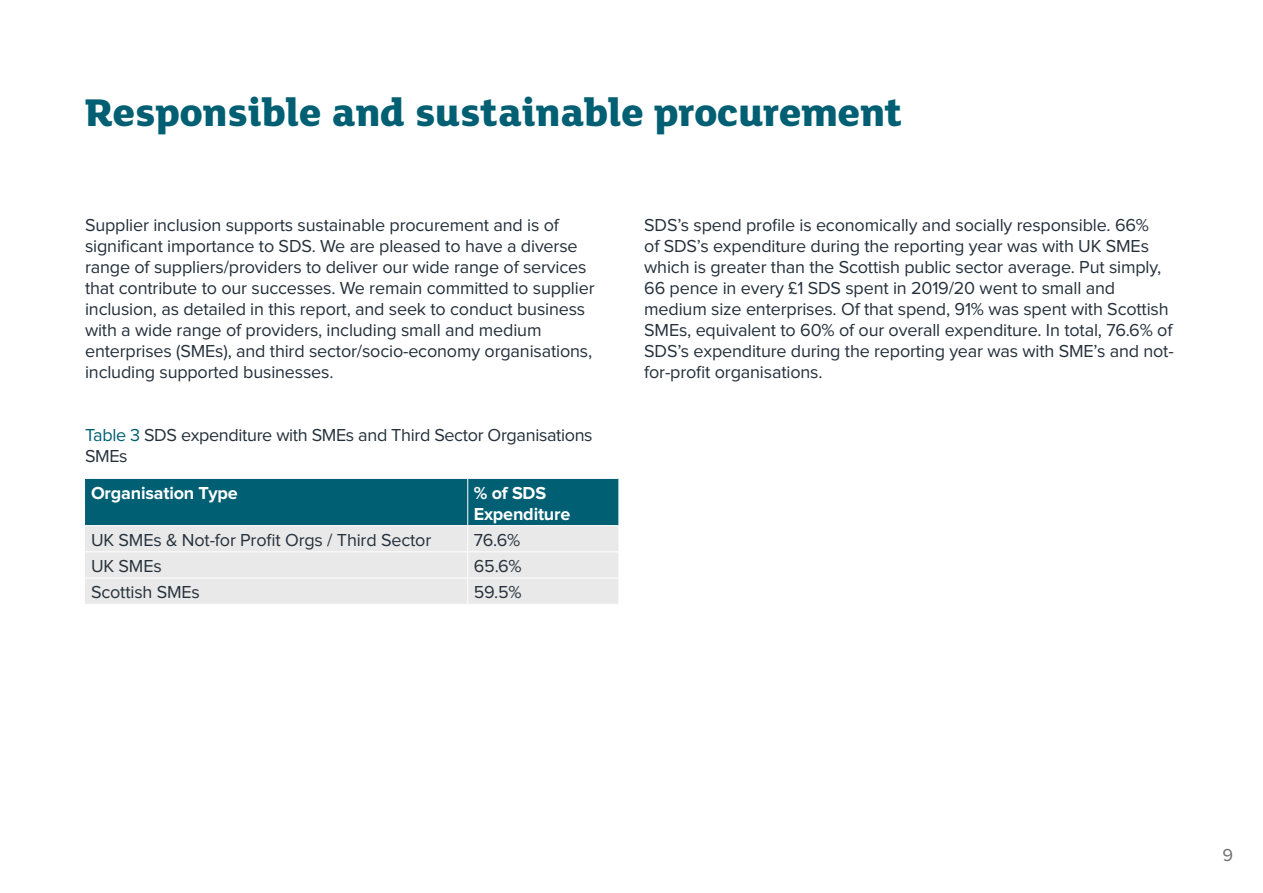
<style>
.page{position:relative;width:1263px;height:893px;background:#fff}
.page>*{position:absolute;margin:0;border:0;box-sizing:border-box;transform-origin:0 0}
.t1{font:800 42px "FS Lola";color:#005f72}
.t2{font:18px/21px "Proxima Nova";letter-spacing:-.01em;color:#25303b}
.t3{font:700 18px/21px "Proxima Nova";letter-spacing:-.01em;color:#fff}
.t4{font:18px "Proxima Nova";color:#706f6f}
.s1{color:#005f72}
</style>
<div class="page">
<svg style="left:85px;top:479px;width:533px;height:125px;background:#91b5bc"></svg>
<hr style="left:85px;top:551px;width:383px;height:1px;background:#fff">
<hr style="left:468px;top:551px;width:150px;height:1px;background:#fff">
<hr style="left:85px;top:578px;width:383px;height:1px;background:#fff">
<hr style="left:468px;top:578px;width:150px;height:1px;background:#fff">
<hr style="left:467px;top:479px;width:1px;height:46px;background:#fff">
<hr style="left:85px;top:525px;width:383px;height:1px;background:#fff">
<hr style="left:468px;top:525px;width:150px;height:1px;background:#fff">
<h1 class="t1" style="left:85px;top:83px;width:819px">Responsible and sustainable procurement</h1>
<p class="t2" style="left:85px;top:216px;width:511px">Supplier inclusion supports sustainable procurement and is of significant importance to SDS. We are pleased to have a diverse range of suppliers/providers to deliver our wide range of services that contribute to our successes. We remain committed to supplier inclusion, as detailed in this report, and seek to conduct business with a wide range of providers, including small and medium enterprises (SMEs), and third sector/socio-economy organisations, including supported businesses.</p>
<p class="t2" style="left:644px;top:216px;width:531px">SDS’s spend profile is economically and socially responsible. 66%<br>of SDS’s expenditure during the reporting year was with UK SMEs which is greater than the Scottish public sector average. Put simply, 66 pence in every £1 SDS spent in 2019/20 went to small and medium size enterprises. Of that spend, 91% was spent with Scottish SMEs, equivalent to 60% of our overall expenditure. In total, 76.6% of SDS’s expenditure during the reporting year was with SME’s and not&shy;for-profit organisations.</p>
<p class="t2" style="left:85px;top:426px;width:509px"><span class="s1">Table 3</span> SDS expenditure with SMEs and Third Sector Organisations<br>SMEs</p>
<p class="t3" style="left:91px;top:483px;width:148px">Organisation Type</p>
<p class="t3" style="left:474px;top:483px;width:98px">% of SDS<br>Expenditure</p>
<p class="t2" style="left:91px;top:530px;width:342px">UK SMEs &amp; Not-for Profit Orgs / Third Sector</p>
<p class="t2" style="left:474px;top:530px;width:48px">76.6%</p>
<p class="t2" style="left:91px;top:556px;width:72px">UK SMEs</p>
<p class="t2" style="left:474px;top:556px;width:49px">65.6%</p>
<p class="t2" style="left:91px;top:583px;width:110px">Scottish SMEs</p>
<p class="t2" style="left:474px;top:583px;width:49px">59.5%</p>
<p class="t4" style="left:1222px;top:847px;width:12px">9</p>
</div>
